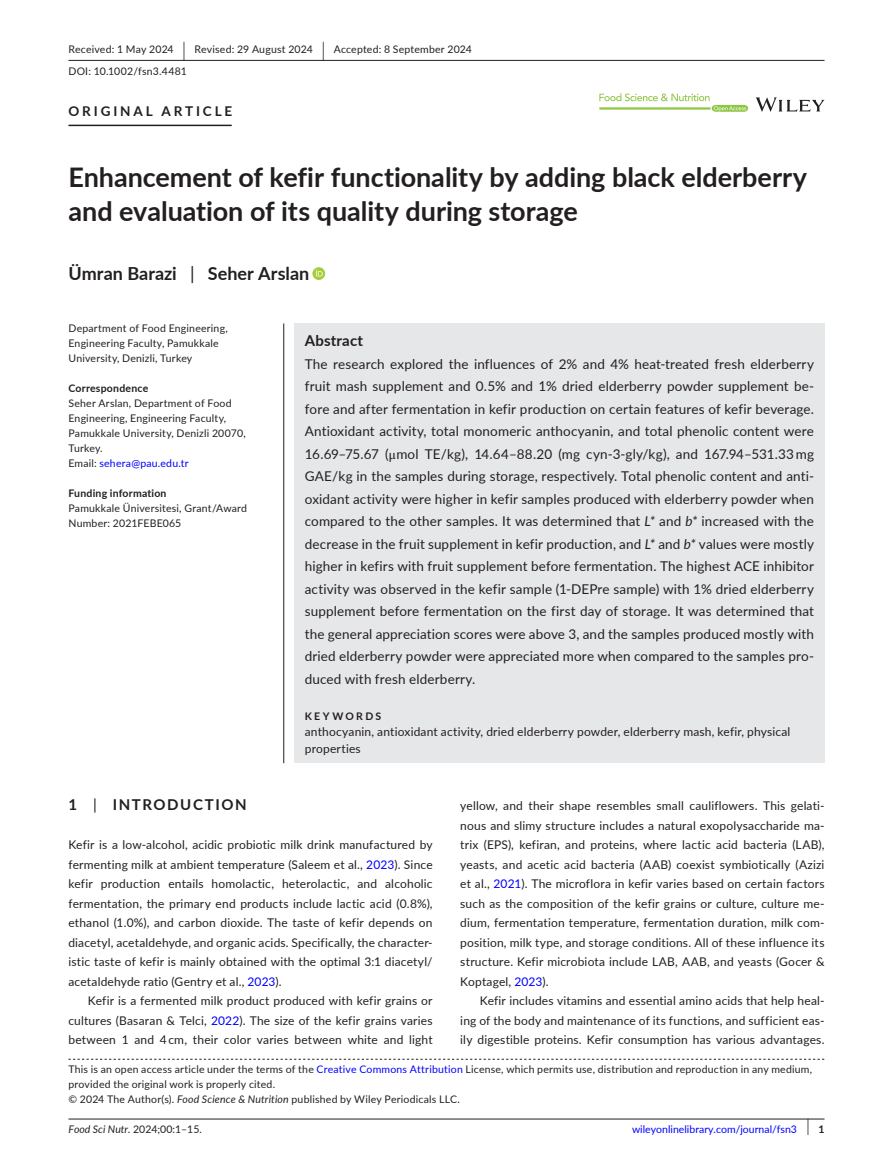
<style>
.page{position:relative;width:893px;height:1174px;background:#fff}
.page>*{position:absolute;margin:0;border:0;box-sizing:border-box;transform-origin:0 0}
.t1{font:700 27px/34.5px "Lato";color:#231f20}
.t2{font:700 18px "Lato";color:#231f20}
.t3{font:700 15px "Lato";letter-spacing:.1em;color:#231f20}
.t4{font:700 15px "Lato";letter-spacing:.015em;color:#231f20}
.t5{font:13.5px/22.5px "Lato";letter-spacing:.01em;color:#231f20;text-align:justify}
.t6{font:700 13.5px "Lato";letter-spacing:.215em;color:#231f20}
.t7{font:12px/19.5px "Lato";letter-spacing:.015em;color:#231f20;text-align:justify}
.t8{font:10.5px/15px "Lato";letter-spacing:.02em;color:#231f20}
.t9{font:10.5px "Lato";color:#00f}
.t10{font:700 10.5px "Lato";letter-spacing:.02em;color:#231f20}
.t11{font:700 10.5px "Lato";letter-spacing:.22em;color:#231f20}
.s1{font-size:19.65px}
.s2{font-weight:400}
.s3{color:#00f}
.s4{font-family:"STIX"}
.s5{font-style:italic}
.s6{font-size:17.4px;color:#231f20}
.s7{font-weight:700;color:#231f20}
</style>
<div class="page">
<hr style="left:68px;top:1118px;width:756px;height:1px;background:#231f20">
<svg style="left:756px;top:97px;width:68px;height:15px"></svg>
<svg style="left:599px;top:93px;width:149px;height:19px"></svg>
<hr style="left:68px;top:60px;width:756px;height:1px;background:#231f20">
<hr style="left:68px;top:125px;width:164px;height:1px;background:#231f20">
<svg style="left:312px;top:267px;width:13px;height:13px"></svg>
<svg style="left:316px;top:269px;width:7px;height:7px"></svg>
<svg style="left:68px;top:1058px;width:756px;height:1px"></svg>
<div style="left:294px;top:323px;width:530px;height:440px;background:#e6e7e9"></div>
<hr style="left:283px;top:323px;width:1px;height:440px;background:#231f20">
<p class="t8" style="left:68px;top:38px;width:405px;line-height:21.8px">Received: 1 May 2024 <span class="s1">|</span> Revised: 29 August 2024 <span class="s1">|</span> Accepted: 8 September 2024<br>DOI: 10.1002/fsn3.4481</p>
<p class="t6" style="left:68px;top:101px;width:165px">ORIGINAL ARTICLE</p>
<h1 class="t1" style="left:68px;top:159px;width:740px">Enhancement of kefir functionality by adding black elderberry and evaluation of its quality during storage</h1>
<h2 class="t2" style="left:68px;top:260px;width:242px">Ümran Barazi <span class="s2">|</span> Seher Arslan</h2>
<p class="t8" style="left:68px;top:320px;width:161px">Department of Food Engineering,<br>Engineering Faculty, Pamukkale<br>University, Denizli, Turkey</p>
<p class="t10" style="left:68px;top:380px;width:81px">Correspondence</p>
<p class="t8" style="left:68px;top:395px;width:179px">Seher Arslan, Department of Food<br>Engineering, Engineering Faculty,<br>Pamukkale University, Denizli 20070,<br>Turkey.<br>Email: <span class="s3">sehera@pau.edu.tr</span></p>
<p class="t10" style="left:68px;top:485px;width:100px">Funding information</p>
<p class="t8" style="left:68px;top:500px;width:180px">Pamukkale Üniversitesi, Grant/Award<br>Number: 2021FEBE065</p>
<p class="t4" style="left:305px;top:329px;width:60px">Abstract</p>
<p class="t5" style="left:305px;top:352px;width:511px">The research explored the influences of 2% and 4% heat-treated fresh elderberry fruit mash supplement and 0.5% and 1% dried elderberry powder supplement be&shy;fore and after fermentation in kefir production on certain features of kefir beverage.<br>Antioxidant activity, total monomeric anthocyanin, and total phenolic content were 16.69–75.67 (<span class="s4">μ</span>mol TE/kg), 14.64–88.20 (mg cyn-3-gly/kg), and 167.94–531.33 mg GAE/kg in the samples during storage, respectively. Total phenolic content and anti&shy;oxidant activity were higher in kefir samples produced with elderberry powder when compared to the other samples. It was determined that <span class="s5">L*</span> and <span class="s5">b*</span> increased with the decrease in the fruit supplement in kefir production, and <span class="s5">L*</span> and <span class="s5">b*</span> values were mostly higher in kefirs with fruit supplement before fermentation. The highest ACE inhibitor activity was observed in the kefir sample (1-DEPre sample) with 1% dried elderberry supplement before fermentation on the first day of storage. It was determined that the general appreciation scores were above 3, and the samples produced mostly with dried elderberry powder were appreciated more when compared to the samples pro&shy;duced with fresh elderberry.</p>
<p class="t11" style="left:305px;top:708px;width:78px">KEYWORDS</p>
<p class="t7" style="left:305px;top:723px;width:487px;line-height:16.5px">anthocyanin, antioxidant activity, dried elderberry powder, elderberry mash, kefir, physical properties</p>
<p class="t3" style="left:68px;top:794px;width:180px">1 <span class="s2">|</span> INTRODUCTION</p>
<p class="t7" style="left:68px;top:834px;width:366px">Kefir is a low-alcohol, acidic probiotic milk drink manufactured by fermenting milk at ambient temperature (Saleem et al., <span class="s3">2023</span>). Since kefir production entails homolactic, heterolactic, and alcoholic fermentation, the primary end products include lactic acid (0.8%), ethanol (1.0%), and carbon dioxide. The taste of kefir depends on diacetyl, acetaldehyde, and organic acids. Specifically, the character&shy;istic taste of kefir is mainly obtained with the optimal 3:1 diacetyl/ acetaldehyde ratio (Gentry et al., <span class="s3">2023</span>).</p>
<p class="t7" style="left:68px;top:990px;width:366px;text-indent:20px">Kefir is a fermented milk product produced with kefir grains or cultures (Basaran &amp; Telci, <span class="s3">2022</span>). The size of the kefir grains varies between 1 and 4 cm, their color varies between white and light</p>
<p class="t7" style="left:460px;top:795px;width:366px">yellow, and their shape resembles small cauliflowers. This gelati&shy;nous and slimy structure includes a natural exopolysaccharide ma&shy;trix (EPS), kefiran, and proteins, where lactic acid bacteria (LAB), yeasts, and acetic acid bacteria (AAB) coexist symbiotically (Azizi et al., <span class="s3">2021</span>). The microflora in kefir varies based on certain factors such as the composition of the kefir grains or culture, culture me&shy;dium, fermentation temperature, fermentation duration, milk com&shy;position, milk type, and storage conditions. All of these influence its structure. Kefir microbiota include LAB, AAB, and yeasts (Gocer &amp; Koptagel, <span class="s3">2023</span>).</p>
<p class="t7" style="left:460px;top:990px;width:366px;text-indent:20px">Kefir includes vitamins and essential amino acids that help heal&shy;ing of the body and maintenance of its functions, and sufficient eas&shy;ily digestible proteins. Kefir consumption has various advantages.</p>
<p class="t8" style="left:68px;top:1061px;width:745px">This is an open access article under the terms of the <span class="s3">Creative Commons Attribution</span> License, which permits use, distribution and reproduction in any medium, provided the original work is properly cited.<br>© 2024 The Author(s). <span class="s5">Food Science &amp; Nutrition</span> published by Wiley Periodicals LLC.</p>
<p class="t8" style="left:68px;top:1121px;width:135px"><span class="s5">Food Sci Nutr.</span> 2024;00:1–15.</p>
<p class="t9" style="left:632px;top:1121px;width:194px">wileyonlinelibrary.com/journal/fsn3 <span class="s6">|</span> <span class="s7">1</span></p>
</div>
